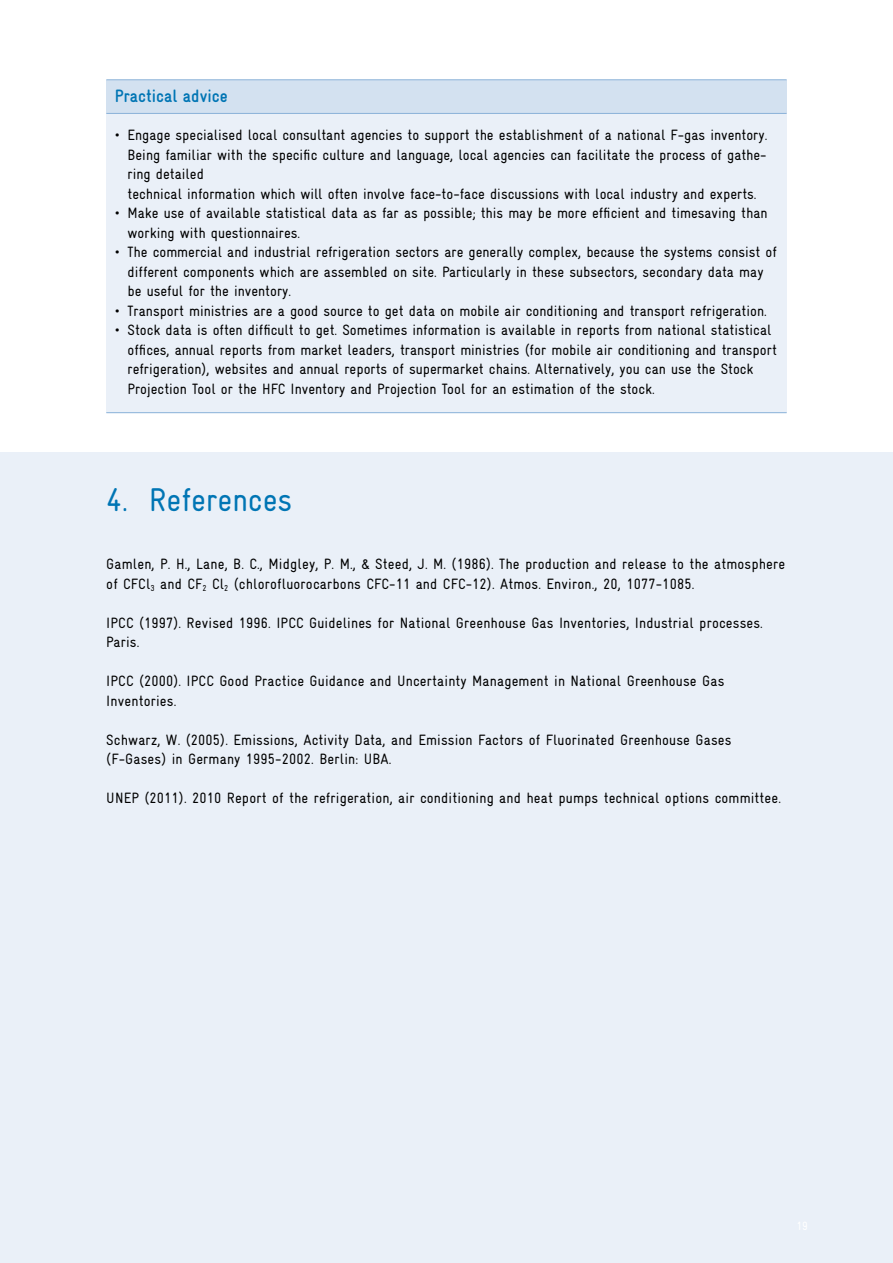
<style>
.page{position:relative;width:893px;height:1263px;background:#fff}
.page>*{position:absolute;margin:0;border:0;box-sizing:border-box;transform-origin:0 0}
.t1{font:condensed 33px "Gravur";color:#0075b4}
.t2{font:700 condensed 18px "Gravur";color:#0075b4}
.t3{font:condensed 15px/19.5px "Gravur";color:#000}
</style>
<div class="page">
<div style="left:0;top:452px;width:893px;height:811px;background:#eaf0f8"></div>
<div style="left:106px;top:80px;width:681px;height:33px;background:#d3e1f0"></div>
<div style="left:106px;top:113px;width:681px;height:300px;background:#eaf0f8"></div>
<hr style="left:106px;top:412px;width:681px;height:1px;background:#89b1d8">
<hr style="left:106px;top:79px;width:681px;height:1px;background:#89b1d8">
<hr style="left:106px;top:113px;width:681px;height:1px;background:#89b1d8">
<p class="t2" style="left:115px;top:86px;width:114px">Practical advice</p>
<p class="t3" style="left:128px;top:125px;width:641px;text-indent:-13px">• Engage specialised local consultant agencies to support the establishment of a national F-gas inventory.<br>Being familiar with the specific culture and language, local agencies can facilitate the process of gathe&shy;ring detailed<br>technical information which will often involve face-to-face discussions with local industry and experts.</p>
<p class="t3" style="left:128px;top:203px;width:641px;text-indent:-13px">• Make use of available statistical data as far as possible; this may be more efficient and timesaving than working with questionnaires.</p>
<p class="t3" style="left:128px;top:242px;width:651px;text-indent:-13px">• The commercial and industrial refrigeration sectors are generally complex, because the systems consist of different components which are assembled on site. Particularly in these subsectors, secondary data may be useful for the inventory.</p>
<p class="t3" style="left:115px;top:301px;width:653px">• Transport ministries are a good source to get data on mobile air conditioning and transport refrigeration.</p>
<p class="t3" style="left:128px;top:320px;width:651px;text-indent:-13px">• Stock data is often difficult to get. Sometimes information is available in reports from national statistical offices, annual reports from market leaders, transport ministries (for mobile air conditioning and transport refrigeration), websites and annual reports of supermarket chains. Alternatively, you can use the Stock Projection Tool or the HFC Inventory and Projection Tool for an estimation of the stock.</p>
<h1 class="t1" style="left:106px;top:481px;width:187px">4. References</h1>
<p class="t3" style="left:106px;top:554px;width:680px">Gamlen, P. H., Lane, B. C., Midgley, P. M., &amp; Steed, J. M. (1986). The production and release to the atmosphere of CFCl<sub>3</sub> and CF<sub>2</sub> Cl<sub>2</sub> (chlorofluorocarbons CFC-11 and CFC-12). Atmos. Environ., 20, 1077-1085.</p>
<p class="t3" style="left:106px;top:613px;width:658px">IPCC (1997). Revised 1996. IPCC Guidelines for National Greenhouse Gas Inventories, Industrial processes.<br>Paris.</p>
<p class="t3" style="left:106px;top:671px;width:619px">IPCC (2000). IPCC Good Practice Guidance and Uncertainty Management in National Greenhouse Gas<br>Inventories.</p>
<p class="t3" style="left:106px;top:730px;width:627px">Schwarz, W. (2005). Emissions, Activity Data, and Emission Factors of Fluorinated Greenhouse Gases (F-Gases) in Germany 1995-2002. Berlin: UBA.</p>
<p class="t3" style="left:106px;top:788px;width:676px">UNEP (2011). 2010 Report of the refrigeration, air conditioning and heat pumps technical options committee.</p>
</div>
